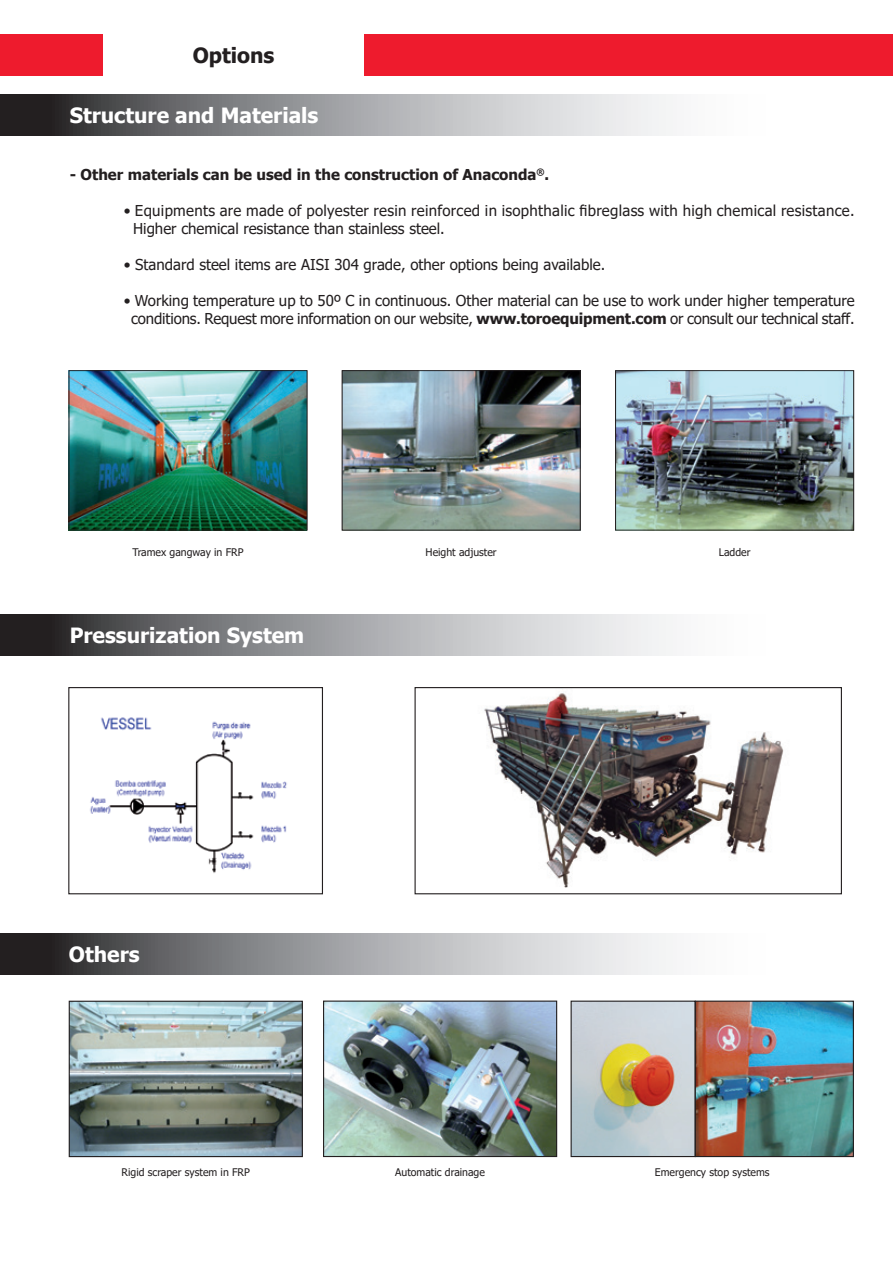
<style>
.page{position:relative;width:893px;height:1263px;background:#fff}
.page>*{position:absolute;margin:0;border:0;box-sizing:border-box;transform-origin:0 0}
.t1{font:700 21px "Tahoma";color:#fff}
.t2{font:700 21px "Tahoma";color:#231f20}
.t3{font:15px "Tahoma";color:#231f20}
.t4{font:15px "Tahoma";letter-spacing:.02em;color:#231f20}
.t5{font:700 15px "Tahoma";color:#231f20}
.t6{font:10.5px "Tahoma";color:#231f20}
.s1{font-weight:700}
</style>
<div class="page">
<svg style="left:0;top:95px;width:673px;height:41px;background:#97989a"></svg>
<svg style="left:0;top:933px;width:673px;height:41px;background:#97989a"></svg>
<svg style="left:0;top:615px;width:673px;height:41px;background:#97989a"></svg>
<img style="left:71px;top:372px;width:234px;height:156px">
<div style="left:69px;top:370px;width:238px;height:160px;border:1px solid #231f20"></div>
<img style="left:344px;top:372px;width:234px;height:156px">
<div style="left:342px;top:370px;width:238px;height:160px;border:1px solid #231f20"></div>
<img style="left:617px;top:372px;width:235px;height:156px">
<div style="left:615px;top:370px;width:239px;height:160px;border:1px solid #231f20"></div>
<div style="left:0;top:34px;width:893px;height:41px;background:#ee1b2d"></div>
<div style="left:103px;top:34px;width:261px;height:41px;background:#fff"></div>
<img style="left:90px;top:717px;width:197px;height:156px">
<div style="left:68px;top:687px;width:255px;height:207px;border:1px solid #231f20"></div>
<img style="left:71px;top:1003px;width:230px;height:152px">
<div style="left:69px;top:1001px;width:234px;height:156px;border:1px solid #231f20"></div>
<img style="left:325px;top:1002px;width:230px;height:153px">
<div style="left:323px;top:1000px;width:234px;height:157px;border:1px solid #231f20"></div>
<img style="left:573px;top:1002px;width:279px;height:153px">
<div style="left:571px;top:1000px;width:125px;height:157px;border:1px solid #231f20"></div>
<div style="left:695px;top:1000px;width:159px;height:157px;border:1px solid #231f20"></div>
<img style="left:484px;top:693px;width:300px;height:195px">
<div style="left:415px;top:687px;width:427px;height:207px;border:1px solid #231f20"></div>
<p class="t2" style="left:193px;top:40px;width:83px">Options</p>
<p class="t1" style="left:70px;top:101px;width:250px">Structure and Materials</p>
<p class="t5" style="left:70px;top:164px;width:481px">- Other materials can be used in the construction of Anaconda<sup>®</sup>.</p>
<p class="t4" style="left:124px;top:200px;width:732px">• Equipments are made of polyester resin reinforced in isophthalic fibreglass with high chemical resistance.</p>
<p class="t3" style="left:133px;top:218px;width:313px">Higher chemical resistance than stainless steel.</p>
<p class="t3" style="left:124px;top:254px;width:483px">• Standard steel items are AISI 304 grade, other options being available.</p>
<p class="t3" style="left:124px;top:290px;width:732px">• Working temperature up to 50º C in continuous. Other material can be use to work under higher temperature</p>
<p class="t3" style="left:131px;top:308px;width:725px">conditions. Request more information on our website, <span class="s1">www.toroequipment.com</span> or consult our technical staff.</p>
<p class="t6" style="left:133px;top:545px;width:113px">Tramex gangway in FRP</p>
<p class="t6" style="left:426px;top:545px;width:73px">Height adjuster</p>
<p class="t6" style="left:719px;top:545px;width:33px">Ladder</p>
<p class="t1" style="left:70px;top:621px;width:236px">Pressurization System</p>
<p class="t1" style="left:69px;top:939px;width:72px">Others</p>
<p class="t6" style="left:122px;top:1165px;width:130px">Rigid scraper system in FRP</p>
<p class="t6" style="left:395px;top:1165px;width:91px">Automatic drainage</p>
<p class="t6" style="left:655px;top:1165px;width:116px">Emergency stop systems</p>
</div>
